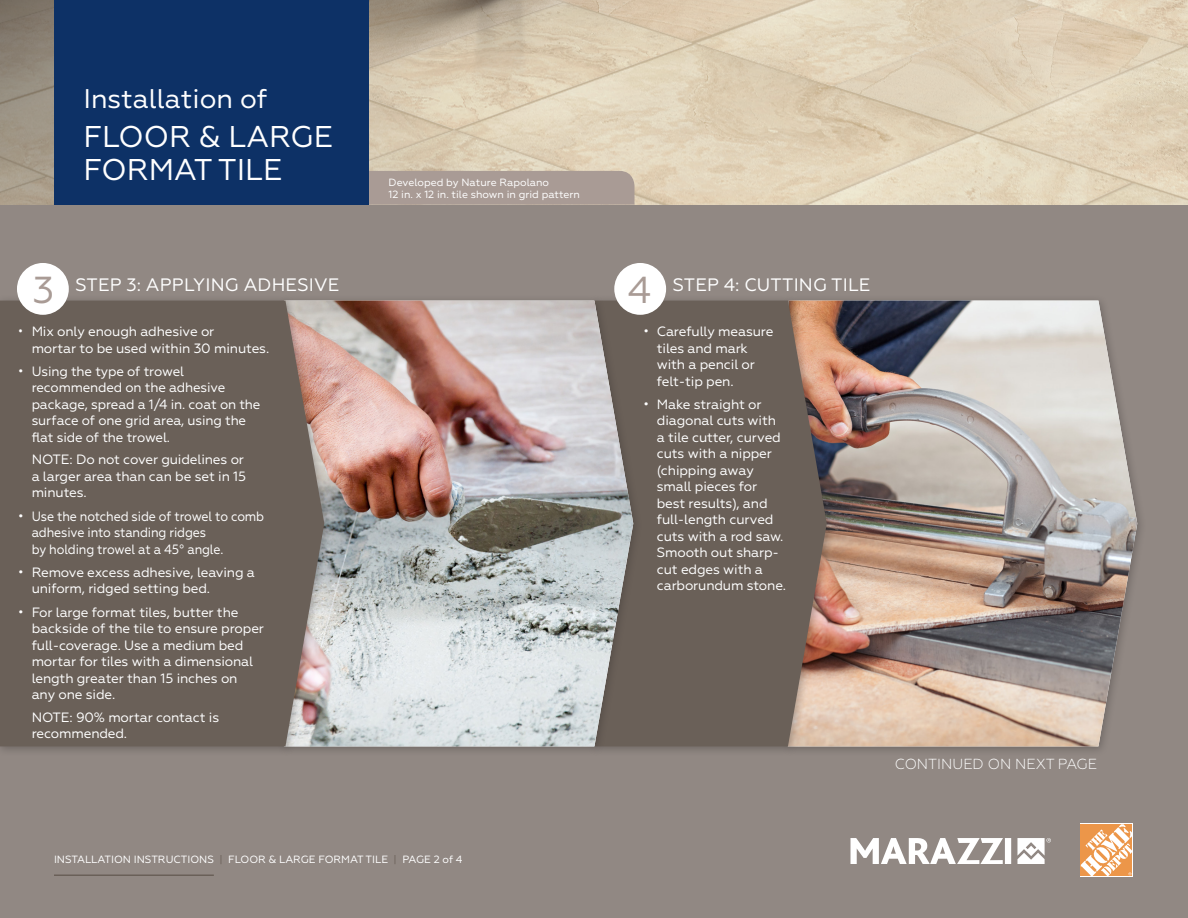
<style>
.page{position:relative;width:1188px;height:918px;background:#fff}
.page>*{position:absolute;margin:0;border:0;box-sizing:border-box;transform-origin:0 0}
.t1{font:37.5px "Geometria";color:#a99b95}
.t2{font:30px/33px "Geometria";color:#fff}
.t3{font:27px "Geometria";color:#fff}
.t4{font:18px "Geometria";letter-spacing:.01em;color:#fff}
.info_in_table{font:300 14.55px "Geometria";color:#fff}
.t5{font:13.5px/16.5px "Geometria";letter-spacing:-.01em;color:#fff}
.t6{font:13.5px/16.5px "Geometria";letter-spacing:-.01em;color:#fff;scale:.9 1}
.Table_Headers{font:10.5px/12.6px "Geometria";color:#fff}
.s1{color:#6a6058}
</style>
<div class="page">
<div style="left:0;top:202px;width:1188px;height:716px;background:#918883"></div>
<img style="left:0;top:0;width:1188px;height:205px">
<div style="left:369px;top:171px;width:265px;height:34px;background:#a99b95"></div>
<div style="left:54px;top:0;width:315px;height:205px;background:#0d3166"></div>
<svg style="left:851px;top:838px;width:160px;height:26px"></svg>
<svg style="left:1017px;top:838px;width:34px;height:26px"></svg>
<hr style="left:54px;top:874px;width:160px;height:2px;background:#6a6058">
<svg style="left:1080px;top:824px;width:53px;height:53px;background:#f3be8f"></svg>
<div style="left:781px;top:294px;width:366px;height:462px;background:#231f20;opacity:.3"></div>
<img style="left:837px;top:301px;width:300px;height:445px">
<div style="left:588px;top:294px;width:249px;height:462px;background:#231f20;opacity:.3"></div>
<svg style="left:643px;top:301px;width:184px;height:445px;background:#72655b"></svg>
<div style="left:278px;top:294px;width:365px;height:462px;background:#231f20;opacity:.3"></div>
<img style="left:334px;top:301px;width:299px;height:445px">
<div style="left:0;top:294px;width:334px;height:462px;background:#231f20;opacity:.3"></div>
<div style="left:0;top:301px;width:324px;height:445px;background:#6a6058"></div>
<div style="left:17px;top:263px;width:52px;height:52px;background:#fff;border-radius:50%"></div>
<div style="left:614px;top:263px;width:52px;height:52px;background:#fff;border-radius:50%"></div>
<h3 class="t3" style="left:83px;top:83px;width:186px">Installation of</h3>
<h2 class="t2" style="left:83px;top:120px;width:251px">FLOOR &amp; LARGE<br>FORMAT TILE</h2>
<p class="Table_Headers" style="left:388px;top:176px;width:193px">Developed by Nature Rapolano<br>12 in. x 12 in. tile shown in grid pattern</p>
<p class="t1" style="left:33px;top:269px;width:23px">3</p>
<p class="t1" style="left:627px;top:269px;width:25px">4</p>
<p class="t6" style="left:32px;top:323px;width:265px;text-indent:-14px">• Mix only enough adhesive or<br>mortar to be used within 30 minutes.</p>
<p class="t5" style="left:32px;top:363px;width:230px;text-indent:-14px">• Using the type of trowel recommended on the adhesive package, spread a 1/4 in. coat on the surface of one grid area, using the flat side of the trowel.</p>
<p class="t5" style="left:32px;top:451px;width:216px">NOTE: Do not cover guidelines or a larger area than can be set in 15 minutes.</p>
<p class="t5" style="left:32px;top:508px;width:234px;text-indent:-14px">• Use the notched side of trowel to comb adhesive into standing ridges<br>by holding trowel at a 45° angle.</p>
<p class="t5" style="left:32px;top:564px;width:225px;text-indent:-14px">• Remove excess adhesive, leaving a uniform, ridged setting bed.</p>
<p class="t5" style="left:32px;top:604px;width:234px;text-indent:-14px">• For large format tiles, butter the backside of the tile to ensure proper full-coverage. Use a medium bed mortar for tiles with a dimensional length greater than 15 inches on any one side.</p>
<p class="t5" style="left:32px;top:709px;width:189px">NOTE: 90% mortar contact is recommended.</p>
<p class="t4" style="left:75px;top:274px;width:266px">STEP 3: APPLYING ADHESIVE</p>
<p class="t4" style="left:673px;top:274px;width:199px">STEP 4: CUTTING TILE</p>
<p class="t5" style="left:657px;top:323px;width:118px;text-indent:-14px">• Carefully measure tiles and mark with a pencil or felt-tip pen.</p>
<p class="t5" style="left:657px;top:396px;width:131px;text-indent:-14px">• Make straight or diagonal cuts with a tile cutter, curved cuts with a nipper (chipping away small pieces for best results), and full-length curved cuts with a rod saw.<br>Smooth out sharp&shy;cut edges with a carborundum stone.</p>
<p class="info_in_table" style="left:895px;top:755px;width:204px">CONTINUED ON NEXT PAGE</p>
<p class="Table_Headers" style="left:54px;top:853px;width:410px">INSTALLATION INSTRUCTIONS <span class="s1">|</span> FLOOR &amp; LARGE FORMAT TILE <span class="s1">|</span> PAGE 2 of 4</p>
</div>
